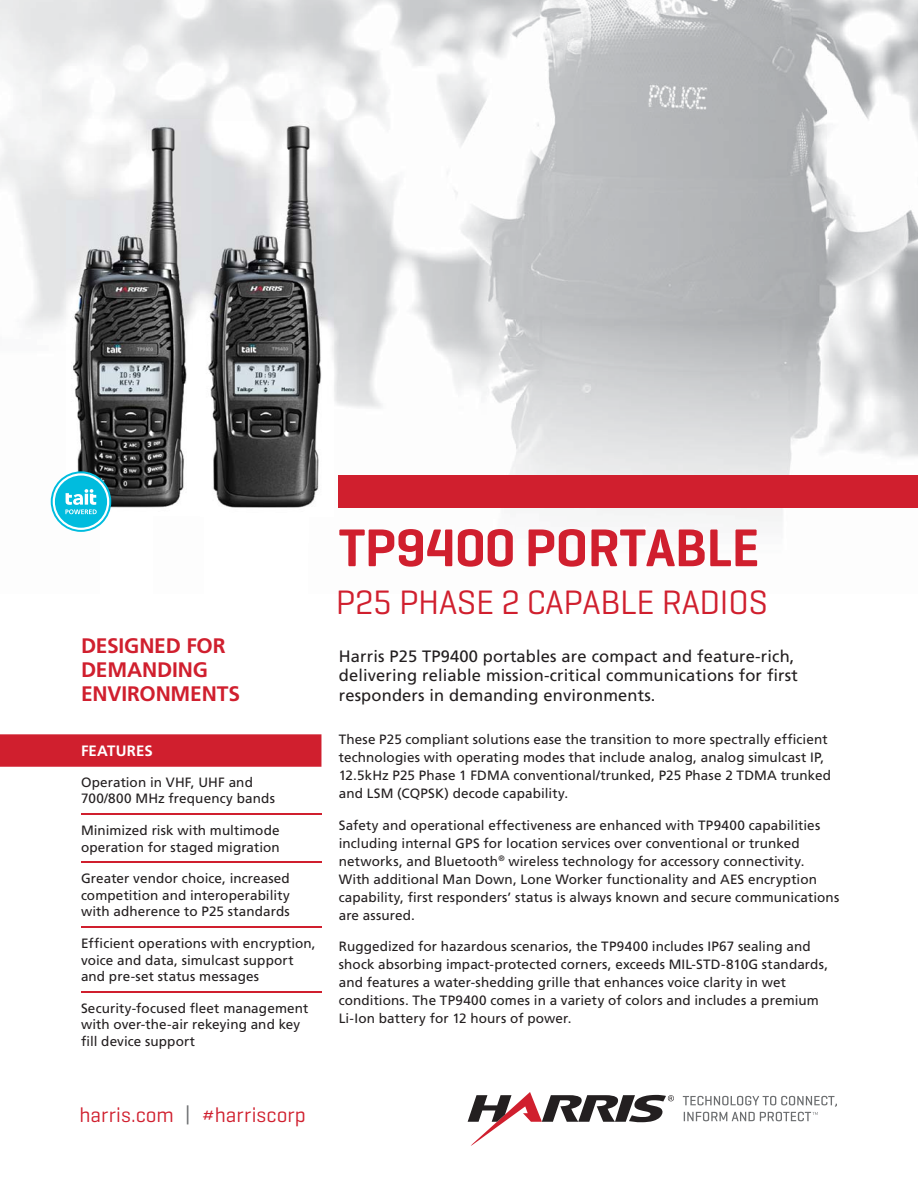
<style>
.page{position:relative;width:918px;height:1188px;background:#fff}
.page>*{position:absolute;margin:0;border:0;box-sizing:border-box;transform-origin:0 0}
.t1{font:600 54px "Geogrotesque";letter-spacing:-.01em;color:#d01f2e}
.t2{font:34.5px "Geogrotesque";letter-spacing:-.01em;color:#d01f2e}
.t3{font:700 21px/24px "Frutiger LT Std";letter-spacing:-.01em;color:#d01f2e}
.t4{font:21px "Geogrotesque";letter-spacing:.005em;color:#d01f2e}
.t5{font:16.5px/19.5px "Frutiger LT Std";letter-spacing:.01em;color:#231f20}
.t6{font:700 15px "Frutiger LT Std";letter-spacing:.005em;color:#fff}
.t7{font:13.5px/18px "Frutiger LT Std";letter-spacing:.01em;color:#231f20}
.s1{color:#6d6f71}
</style>
<div class="page">
<img style="left:516px;top:0;width:402px;height:522px">
<img style="left:334px;top:138px;width:183px;height:384px">
<svg style="left:468px;top:1092px;width:206px;height:54px"></svg>
<svg style="left:683px;top:1096px;width:154px;height:25px"></svg>
<div style="left:339px;top:476px;width:579px;height:32px;background:#d01f2e"></div>
<img style="left:66px;top:120px;width:133px;height:392px">
<img style="left:201px;top:121px;width:133px;height:387px">
<div style="left:0;top:734px;width:321px;height:33px;background:#d01f2e"></div>
<hr style="left:81px;top:813px;width:240px;height:2px;background:#d01f2e">
<hr style="left:81px;top:862px;width:240px;height:1px;background:#d01f2e">
<hr style="left:81px;top:926px;width:240px;height:2px;background:#d01f2e">
<hr style="left:81px;top:991px;width:240px;height:2px;background:#d01f2e">
<svg style="left:51px;top:471px;width:60px;height:61px"></svg>
<h3 class="t3" style="left:81px;top:635px;width:161px">DESIGNED FOR<br>DEMANDING<br>ENVIRONMENTS</h3>
<p class="t6" style="left:81px;top:744px;width:73px">FEATURES</p>
<p class="t7" style="left:81px;top:775px;width:195px;line-height:16.5px">Operation in VHF, UHF and<br>700/800 MHz frequency bands</p>
<p class="t7" style="left:81px;top:823px;width:200px;line-height:16.5px">Minimized risk with multimode operation for staged migration</p>
<p class="t7" style="left:81px;top:871px;width:210px;line-height:16.5px;text-align:justify">Greater vendor choice, increased competition and interoperability with adherence to P25 standards</p>
<p class="t7" style="left:81px;top:936px;width:236px;line-height:16.5px">Efficient operations with encryption, voice and data, simulcast support and pre-set status messages</p>
<p class="t7" style="left:81px;top:1001px;width:229px;line-height:16.5px">Security-focused fleet management with over-the-air rekeying and key fill device support</p>
<h3 class="t4" style="left:80px;top:1105px;width:228px">harris.com <span class="s1">|</span> #harriscorp</h3>
<h1 class="t1" style="left:339px;top:524px;width:422px">TP9400 PORTABLE</h1>
<h2 class="t2" style="left:336px;top:586px;width:434px">P25 PHASE 2 CAPABLE RADIOS</h2>
<p class="t5" style="left:339px;top:647px;width:460px">Harris P25 TP9400 portables are compact and feature-rich, delivering reliable mission-critical communications for first responders in demanding environments.</p>
<p class="t7" style="left:339px;top:732px;width:494px">These P25 compliant solutions ease the transition to more spectrally efficient technologies with operating modes that include analog, analog simulcast IP, 12.5kHz P25 Phase 1 FDMA conventional/trunked, P25 Phase 2 TDMA trunked and LSM (CQPSK) decode capability.</p>
<p class="t7" style="left:339px;top:817px;width:502px">Safety and operational effectiveness are enhanced with TP9400 capabilities including internal GPS for location services over conventional or trunked networks, and Bluetooth<sup>®</sup> wireless technology for accessory connectivity.<br>With additional Man Down, Lone Worker functionality and AES encryption capability, first responders’ status is always known and secure communications are assured.</p>
<p class="t7" style="left:339px;top:939px;width:491px">Ruggedized for hazardous scenarios, the TP9400 includes IP67 sealing and shock absorbing impact-protected corners, exceeds MIL-STD-810G standards, and features a water-shedding grille that enhances voice clarity in wet conditions. The TP9400 comes in a variety of colors and includes a premium Li-Ion battery for 12 hours of power.</p>
</div>
